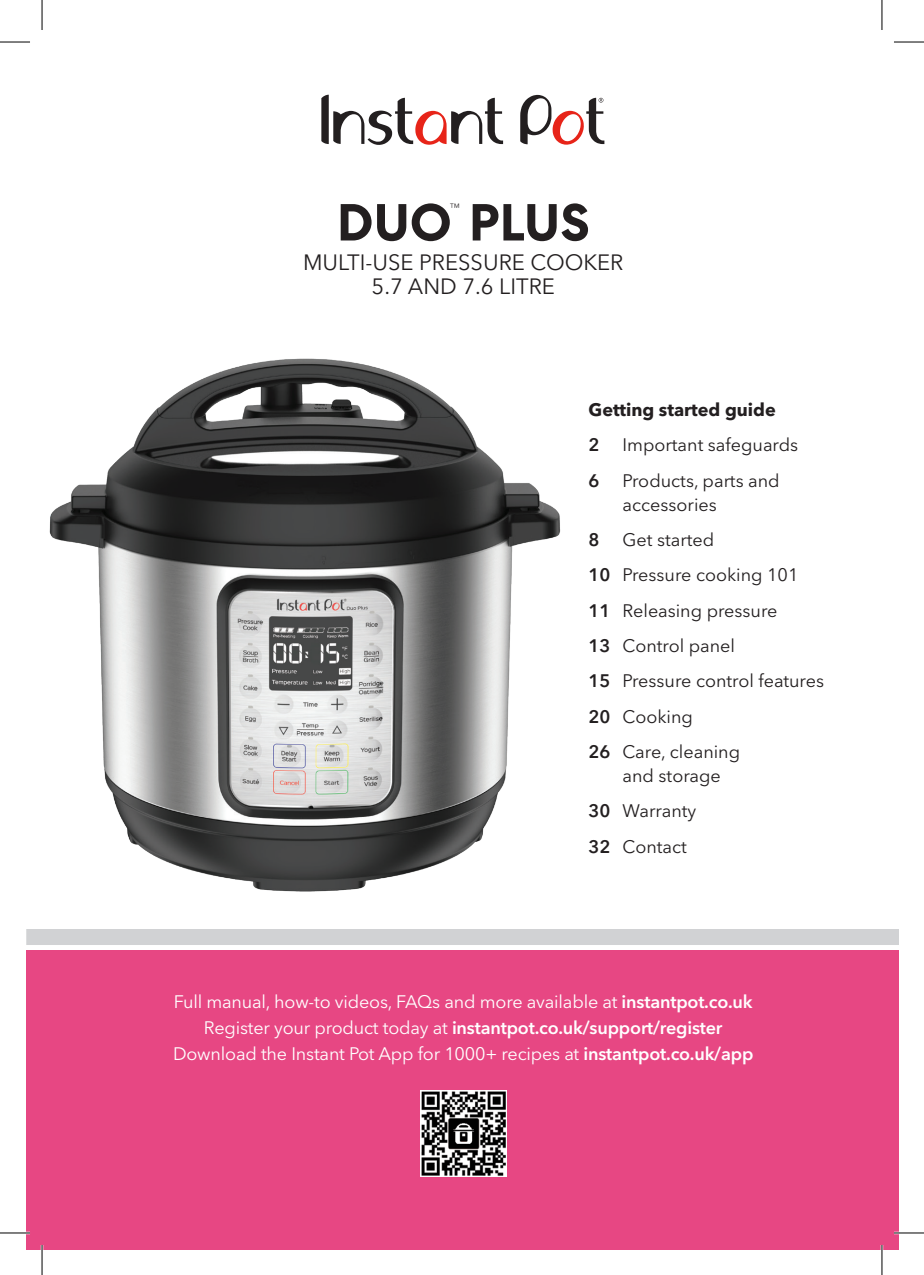
<style>
.page{position:relative;width:924px;height:1275px;background:#fff}
.page>*{position:absolute;margin:0;border:0;box-sizing:border-box;transform-origin:0 0}
.MP_Cover_Product_Nam{font:700 52px "Centra No 2";color:#231f20}
.MP_Cover_Product_Des{font:22px "Avenir Next LT Pro";color:#231f20}
.MP_Cover_TOC{font:18px/24px "Avenir Next LT Pro";color:#231f20}
.MP_Cover_Contact_Tex{font:18px "Avenir Next LT Pro";letter-spacing:-.01em;color:#fff}
.MP_Cover_Contact_Tex-2{font:600 18px "Avenir Next LT Pro";letter-spacing:-.01em;color:#fff}
.MP_Cover_TOC-2{font:700 18px "Avenir Next LT Pro";color:#231f20}
.MP_Cover_TOC-3{font:600 18px "Avenir Next LT Pro";color:#231f20}
.MP_Cover_Product_Nam-2{font:300 10.4px "Avenir Next LT Pro";color:#231f20}
.s1{font-weight:600}
.s2{font-weight:400}
</style>
<div class="page">
<div style="left:26px;top:929px;width:872px;height:16px;background:#d1d2d4"></div>
<div style="left:26px;top:950px;width:872px;height:300px;background:#e74783"></div>
<svg style="left:321px;top:95px;width:182px;height:50px"></svg>
<svg style="left:520px;top:95px;width:84px;height:50px"></svg>
<img style="left:49px;top:358px;width:512px;height:534px">
<img style="left:420px;top:1090px;width:86px;height:86px">
<hr style="left:0;top:1231px;width:30px;height:3px;background:#fff">
<hr style="left:893px;top:1231px;width:30px;height:3px;background:#fff">
<hr style="left:41px;top:1245px;width:2px;height:30px;background:#fff">
<hr style="left:880px;top:1245px;width:2px;height:30px;background:#fff">
<hr style="left:0;top:42px;width:30px;height:1px;background:#000">
<hr style="left:893px;top:42px;width:30px;height:1px;background:#000">
<hr style="left:0;top:1232px;width:30px;height:1px;background:#000">
<hr style="left:893px;top:1232px;width:30px;height:1px;background:#000">
<hr style="left:42px;top:0;width:1px;height:30px;background:#000">
<hr style="left:42px;top:1245px;width:1px;height:30px;background:#000">
<hr style="left:881px;top:0;width:1px;height:30px;background:#000">
<hr style="left:881px;top:1245px;width:1px;height:30px;background:#000">
<p class="MP_Cover_Product_Nam-2" style="left:449px;top:201px;width:12px">™</p>
<p class="MP_Cover_Product_Nam" style="left:337px;top:192px;width:254px">DUO PLUS</p>
<p class="MP_Cover_Product_Des" style="left:303px;top:249px;width:322px">MULTI-USE PRESSURE COOKER</p>
<p class="MP_Cover_Product_Des" style="left:371px;top:273px;width:185px">5.7 AND 7.6 LITRE</p>
<p class="MP_Cover_TOC-2" style="left:588px;top:398px;width:189px">Getting started guide</p>
<p class="MP_Cover_TOC-3" style="left:588px;top:434px;width:12px">2</p>
<p class="MP_Cover_TOC" style="left:622px;top:433px;width:177px">Important safeguards</p>
<p class="MP_Cover_TOC-3" style="left:588px;top:469px;width:12px">6</p>
<p class="MP_Cover_TOC" style="left:622px;top:468px;width:159px">Products, parts and accessories</p>
<p class="MP_Cover_TOC-3" style="left:588px;top:529px;width:12px">8</p>
<p class="MP_Cover_TOC" style="left:622px;top:527px;width:93px">Get started</p>
<p class="MP_Cover_TOC" style="left:588px;top:563px;width:211px"><span class="s1">10</span> Pressure cooking 101</p>
<p class="MP_Cover_TOC" style="left:588px;top:598px;width:190px"><span class="s1">11</span> Releasing pressure</p>
<p class="MP_Cover_TOC" style="left:588px;top:633px;width:148px"><span class="s1">13</span> Control panel</p>
<p class="MP_Cover_TOC" style="left:588px;top:669px;width:237px"><span class="s1">15</span> Pressure control features</p>
<p class="MP_Cover_TOC" style="left:588px;top:704px;width:106px"><span class="s1">20</span> Cooking</p>
<p class="MP_Cover_TOC" style="left:622px;top:740px;width:119px;text-indent:-34px"><span class="s1">26</span> Care, cleaning and storage</p>
<p class="MP_Cover_TOC" style="left:588px;top:799px;width:109px"><span class="s1">30</span> Warranty</p>
<p class="MP_Cover_TOC" style="left:588px;top:834px;width:100px"><span class="s1">32</span> Contact</p>
<p class="MP_Cover_Contact_Tex" style="left:174px;top:991px;width:580px">Full manual, how-to videos, FAQs and more available at <span class="s1">instantpot.co.uk</span></p>
<p class="MP_Cover_Contact_Tex-2" style="left:204px;top:1017px;width:520px"><span class="s2">Register your product today at</span> instantpot.co.uk/support/register</p>
<p class="MP_Cover_Contact_Tex" style="left:173px;top:1043px;width:581px">Download the Instant Pot App for 1000+ recipes at <span class="s1">instantpot.co.uk/app</span></p>
</div>
